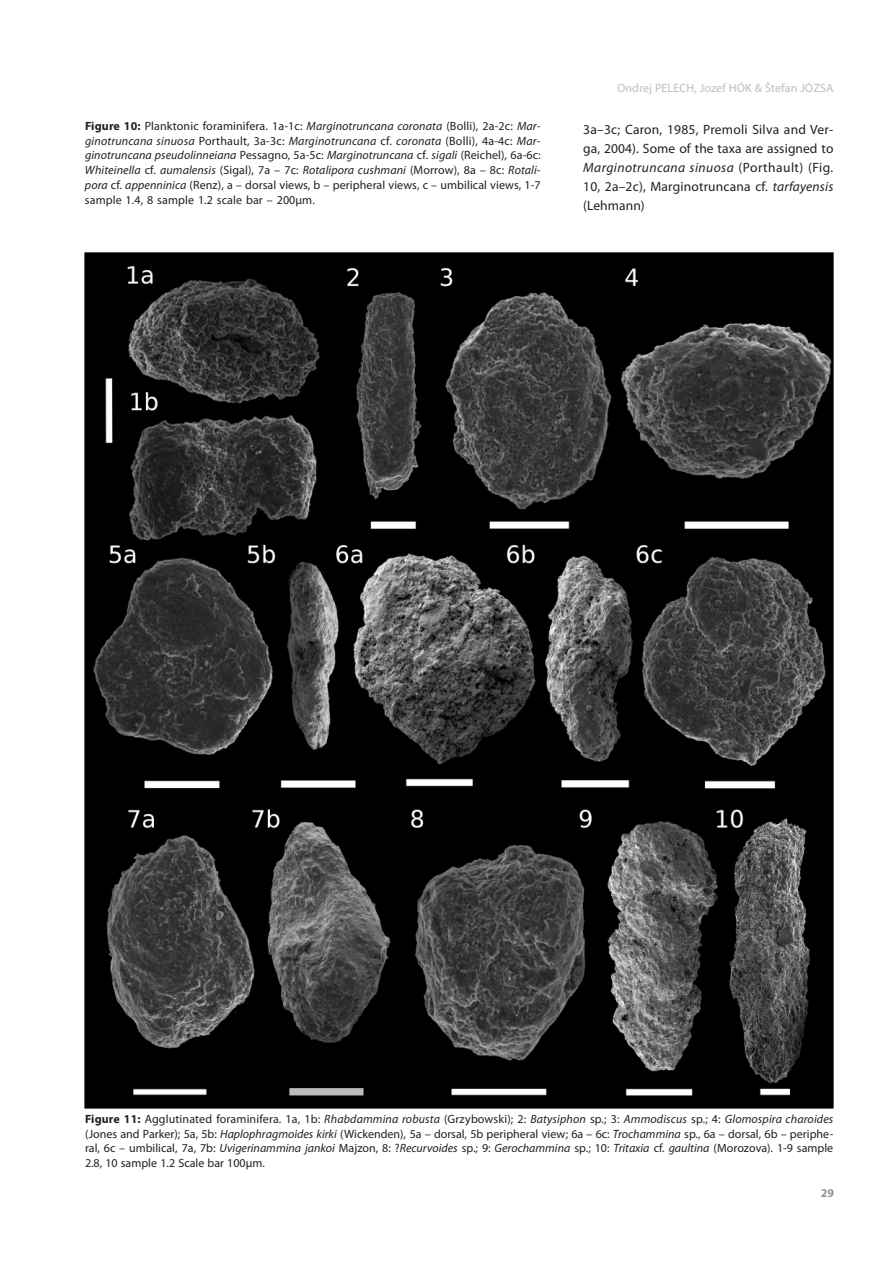
<style>
.page{position:relative;width:893px;height:1263px;background:#fff}
.page>*{position:absolute;margin:0;border:0;box-sizing:border-box;transform-origin:0 0}
.t1{font:13.5px/19.2px "Myriad Pro";letter-spacing:.005em;color:#231f20;text-align:justify}
.t2{font:12px/14.9px "Myriad Pro";letter-spacing:.01em;color:#231f20;text-align:justify}
.t3{font:12px "Myriad Pro";letter-spacing:.01em;color:#bcbdc0}
.t4{font:700 12px "Myriad Pro";color:#939598}
.s1{font-weight:700}
.s2{font-style:italic}
</style>
<div class="page">
<img style="left:85px;top:253px;width:749px;height:855px">
<p class="t2" style="left:85px;top:119px;width:457px"><span class="s1">Figure 10:</span> Planktonic foraminifera. 1a-1c: <span class="s2">Marginotruncana coronata</span> (Bolli), 2a-2c: <span class="s2">Mar&shy;ginotruncana sinuosa</span> Porthault, 3a-3c: <span class="s2">Marginotruncana</span> cf. <span class="s2">coronata</span> (Bolli), 4a-4c: <span class="s2">Mar&shy;ginotruncana pseudolinneiana</span> Pessagno, 5a-5c: <span class="s2">Marginotruncana</span> cf. <span class="s2">sigali</span> (Reichel), 6a-6c:<br><span class="s2">Whiteinella</span> cf. <span class="s2">aumalensis</span> (Sigal), 7a – 7c: <span class="s2">Rotalipora cushmani</span> (Morrow), 8a – 8c: <span class="s2">Rotali&shy;pora</span> cf. <span class="s2">appenninica</span> (Renz), a – dorsal views, b – peripheral views, c – umbilical views, 1-7 sample 1.4, 8 sample 1.2 scale bar – 200μm.</p>
<p class="t3" style="left:617px;top:83px;width:218px">Ondrej PELECH, Jozef HÓK &amp; Štefan JÓZSA</p>
<p class="t1" style="left:583px;top:121px;width:252px">3a–3c; Caron, 1985, Premoli Silva and Ver&shy;ga, 2004). Some of the taxa are assigned to <span class="s2">Marginotruncana sinuosa</span> (Porthault) (Fig.<br>10, 2a–2c), Marginotruncana cf. <span class="s2">tarfayensis </span>(Lehmann)</p>
<p class="t2" style="left:85px;top:1112px;width:750px"><span class="s1">Figure 11:</span> Agglutinated foraminifera. 1a, 1b: <span class="s2">Rhabdammina robusta</span> (Grzybowski); 2: <span class="s2">Batysiphon</span> sp.; 3: <span class="s2">Ammodiscus</span> sp.; 4: <span class="s2">Glomospira charoides </span>(Jones and Parker); 5a, 5b: <span class="s2">Haplophragmoides kirki</span> (Wickenden), 5a – dorsal, 5b peripheral view; 6a – 6c: <span class="s2">Trochammina</span> sp., 6a – dorsal, 6b – periphe&shy;ral, 6c – umbilical, 7a, 7b: <span class="s2">Uvigerinammina jankoi</span> Majzon, 8: ?<span class="s2">Recurvoides</span> sp.; 9: <span class="s2">Gerochammina</span> sp.; 10: <span class="s2">Tritaxia</span> cf. <span class="s2">gaultina</span> (Morozova). 1-9 sample 2.8, 10 sample 1.2 Scale bar 100μm.</p>
<p class="t4" style="left:821px;top:1188px;width:15px">29</p>
</div>
